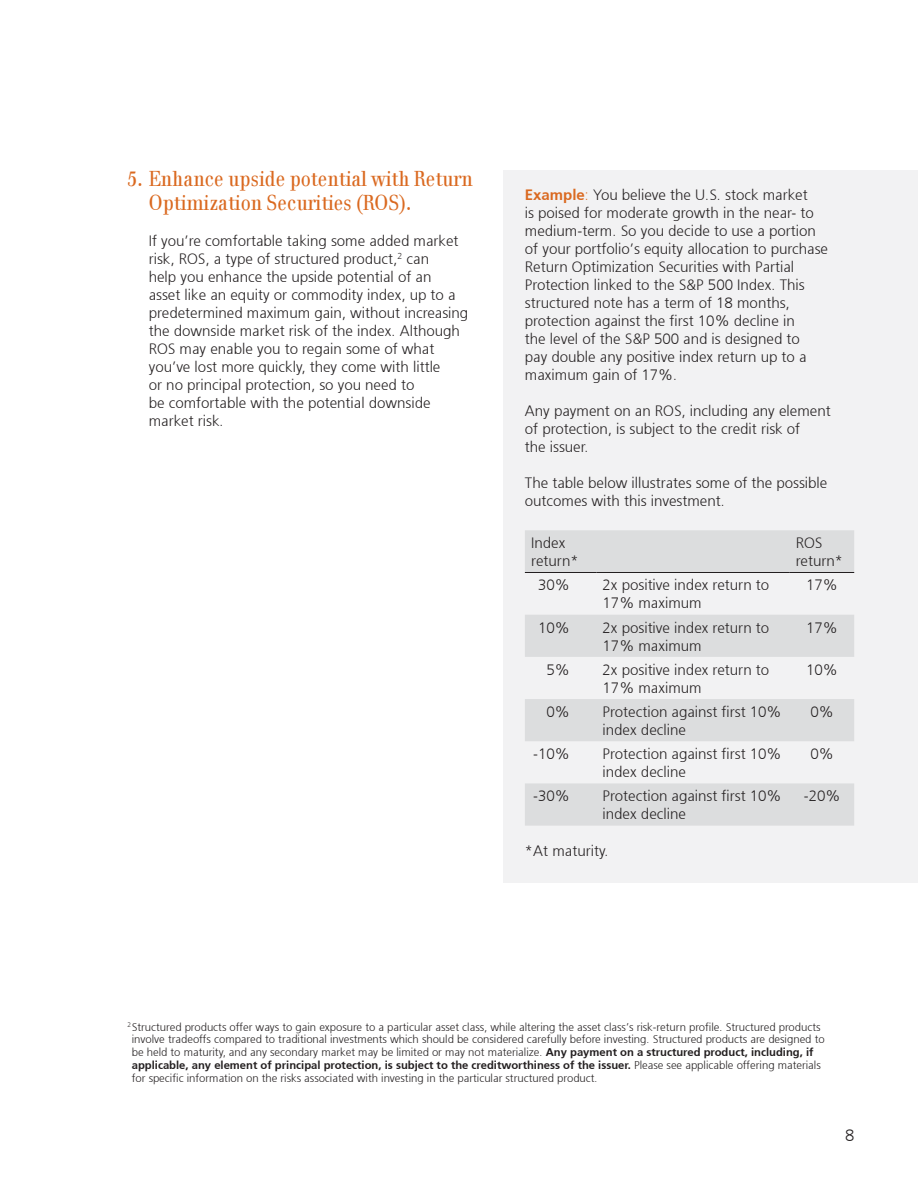
<style>
.page{position:relative;width:918px;height:1188px;background:#fff}
.page>*{position:absolute;margin:0;border:0;box-sizing:border-box;transform-origin:0 0}
.t1{font:21px/24px "UBS Headline";color:#da6920}
.t2{font:300 16.5px "Frutiger 45";color:#231f20}
.t3{font:300 15px/18px "Frutiger 45";color:#231f20}
.t4{font:300 11.25px/12.8px "Frutiger 45";color:#231f20}
.s1{color:#da6920}
.s2{font-style:inherit}
</style>
<div class="page">
<div style="left:504px;top:171px;width:414px;height:712px;background:#f2f2f3"></div>
<svg style="left:525px;top:530px;width:329px;height:296px;fill:#dcddde"></svg>
<hr style="left:525px;top:572px;width:71px;height:1px;background:#231f20">
<hr style="left:596px;top:572px;width:194px;height:1px;background:#231f20">
<hr style="left:790px;top:572px;width:64px;height:1px;background:#231f20">
<h1 class="t1" style="left:149px;top:167px;width:326px;text-indent:-21px">5. Enhance upside potential with Return<br>Optimization Securities (ROS).</h1>
<p class="t3" style="left:149px;top:232px;width:321px">If you’re comfortable taking some added market risk, ROS, a type of structured product,<sup>2</sup> can<br>help you enhance the upside potential of an<br>asset like an equity or commodity index, up to a predetermined maximum gain, without increasing the downside market risk of the index. Although ROS may enable you to regain some of what you’ve lost more quickly, they come with little<br>or no principal protection, so you need to<br>be comfortable with the potential downside market risk.</p>
<p class="t3" style="left:525px;top:186px;width:305px"><span class="s1">Example</span><span class="s1">:</span> You believe the U.S. stock market<br>is poised for moderate growth in the near- to medium-term. So you decide to use a portion of your portfolio’s equity allocation to purchase Return Optimization Securities with Partial Protection linked to the S&amp;P 500 Index. This structured note has a term of 18 months, protection against the first 10% decline in<br>the level of the S&amp;P 500 and is designed to<br>pay double any positive index return up to a maximum gain of 17%.</p>
<p class="t3" style="left:525px;top:402px;width:307px">Any payment on an ROS, including any element of protection, is subject to the credit risk of<br>the issuer.</p>
<p class="t3" style="left:525px;top:474px;width:304px">The table below illustrates some of the possible outcomes with this investment.</p>
<p class="t3" style="left:531px;top:534px;width:49px">Index return*</p>
<p class="t3" style="left:796px;top:534px;width:49px">ROS return*</p>
<p class="t3" style="left:538px;top:576px;width:33px">30%</p>
<p class="t3" style="left:603px;top:576px;width:168px">2x positive index return to<br>17% maximum</p>
<p class="t3" style="left:806px;top:576px;width:33px">17%</p>
<p class="t3" style="left:538px;top:618px;width:33px">10%</p>
<p class="t3" style="left:603px;top:618px;width:168px">2x positive index return to<br>17% maximum</p>
<p class="t3" style="left:806px;top:618px;width:33px">17%</p>
<p class="t3" style="left:547px;top:660px;width:25px">5%</p>
<p class="t3" style="left:603px;top:660px;width:168px">2x positive index return to<br>17% maximum</p>
<p class="t3" style="left:806px;top:660px;width:33px">10%</p>
<p class="t3" style="left:547px;top:703px;width:25px">0%</p>
<p class="t3" style="left:603px;top:703px;width:180px">Protection against first 10% index decline</p>
<p class="t3" style="left:810px;top:703px;width:25px">0%</p>
<p class="t3" style="left:533px;top:745px;width:38px">-10%</p>
<p class="t3" style="left:603px;top:745px;width:180px">Protection against first 10% index decline</p>
<p class="t3" style="left:810px;top:745px;width:25px">0%</p>
<p class="t3" style="left:533px;top:787px;width:38px">-30%</p>
<p class="t3" style="left:603px;top:787px;width:180px">Protection against first 10% index decline</p>
<p class="t3" style="left:804px;top:787px;width:38px">-20%</p>
<p class="t3" style="left:525px;top:841px;width:85px">*At maturity.</p>
<p class="t4" style="left:132px;top:1020px;width:694px;text-indent:-4px"><sup>2</sup>Structured products offer ways to gain exposure to a particular asset class, while altering the asset class’s risk-return profile. Structured products involve tradeoffs compared to traditional investments which should be considered carefully before investing. Structured products are designed to be held to maturity, and any secondary market may be limited or may not materialize. <span class="s2">Any payment on a structured product, including, if applicable, any element of principal protection, is subject to the creditworthiness of the issuer.</span> Please see applicable offering materials for specific information on the risks associated with investing in the particular structured product.</p>
<p class="t2" style="left:845px;top:1126px;width:11px">8</p>
</div>
